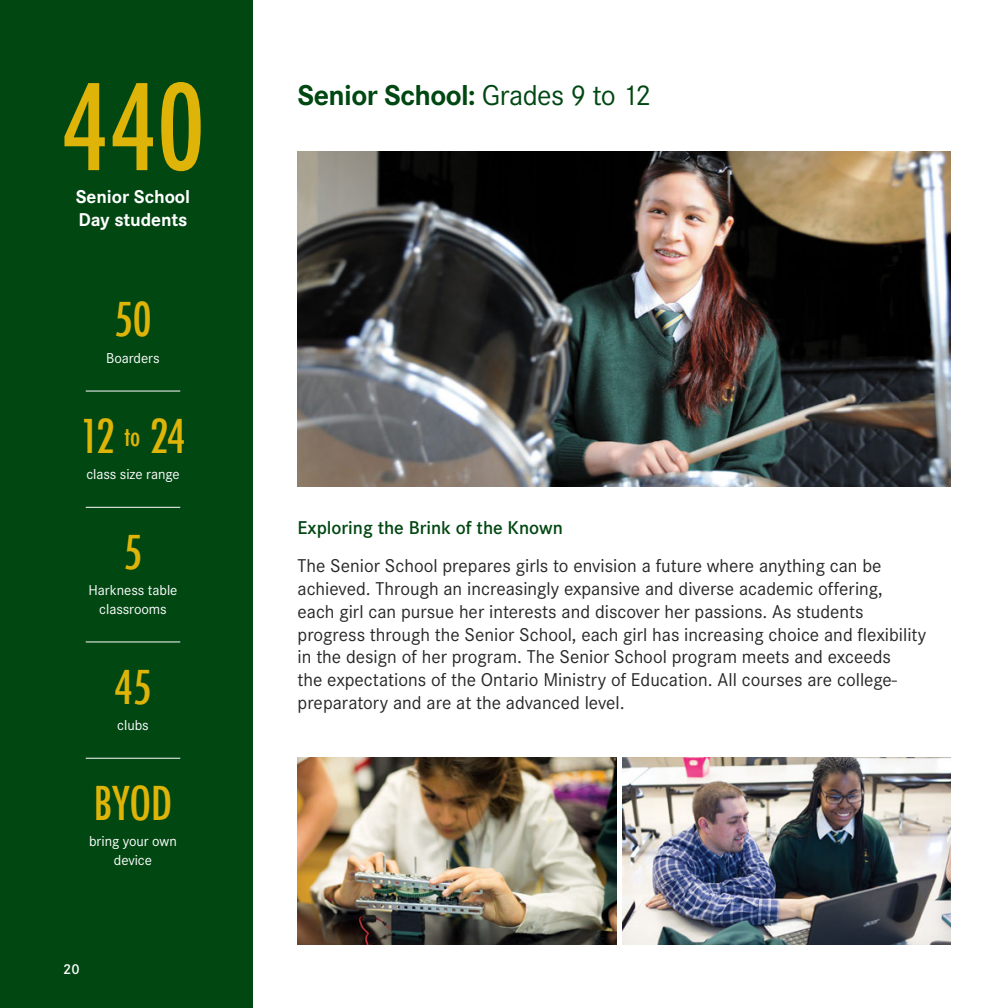
<style>
.page{position:relative;width:1008px;height:1008px;background:#fff}
.page>*{position:absolute;margin:0;border:0;box-sizing:border-box;transform-origin:0 0}
.t1{font:500 condensed 115.5px "Futura";color:#deb408}
.t2{font:500 condensed 45.5px "Futura";letter-spacing:-.005em;color:#deb408}
.t3{font:700 29.75px "Corporate S";letter-spacing:-.02em;color:#004712}
.t4{font:19.25px/22.8px "Corporate S";color:#292829}
.t5{font:600 19.25px "Corporate S";color:#004712}
.t6{font:700 19.25px/22.8px "Corporate S";letter-spacing:-.005em;color:#fff}
.t7{font:14.88px/18.4px "Corporate S";letter-spacing:-.005em;color:#fff;text-align:center}
.t8{font:600 14.88px "Corporate S";color:#fff}
.s1{font-weight:400}
</style>
<div class="page">
<div style="left:0;top:0;width:253px;height:1008px;background:#004712"></div>
<img style="left:298px;top:757px;width:318px;height:188px">
<img style="left:622px;top:757px;width:328px;height:188px">
<img style="left:298px;top:151px;width:652px;height:335px">
<hr style="left:86px;top:391px;width:94px;height:1px;background:#fff">
<hr style="left:86px;top:507px;width:94px;height:1px;background:#fff">
<hr style="left:86px;top:642px;width:94px;height:1px;background:#fff">
<hr style="left:86px;top:758px;width:94px;height:1px;background:#fff">
<h1 class="t1" style="left:61px;top:54px;width:145px">440</h1>
<p class="t6" style="left:76px;top:186px;width:116px">Senior School<br>Day students</p>
<h2 class="t2" style="left:114px;top:291px;width:39px">50</h2>
<p class="t7" style="left:106px;top:349px;width:55px">Boarders</p>
<h2 class="t2" style="left:80px;top:407px;width:107px">12 <sup>to</sup> 24</h2>
<p class="t7" style="left:86px;top:465px;width:95px">class size range</p>
<h2 class="t2" style="left:124px;top:523px;width:20px">5</h2>
<p class="t7" style="left:89px;top:581px;width:90px">Harkness table classrooms</p>
<h2 class="t2" style="left:114px;top:658px;width:39px">45</h2>
<p class="t7" style="left:117px;top:716px;width:33px">clubs</p>
<h2 class="t2" style="left:94px;top:774px;width:80px">BYOD</h2>
<p class="t7" style="left:89px;top:832px;width:89px">bring your own device</p>
<p class="t8" style="left:63px;top:961px;width:18px">20</p>
<h3 class="t3" style="left:298px;top:79px;width:355px">Senior School: <span class="s1">Grades 9 to 12</span></h3>
<p class="t5" style="left:298px;top:517px;width:267px">Exploring the Brink of the Known</p>
<p class="t4" style="left:298px;top:555px;width:630px">The Senior School prepares girls to envision a future where anything can be achieved. Through an increasingly expansive and diverse academic offering,<br>each girl can pursue her interests and discover her passions. As students progress through the Senior School, each girl has increasing choice and flexibility in the design of her program. The Senior School program meets and exceeds<br>the expectations of the Ontario Ministry of Education. All courses are college&shy;preparatory and are at the advanced level.</p>
</div>
